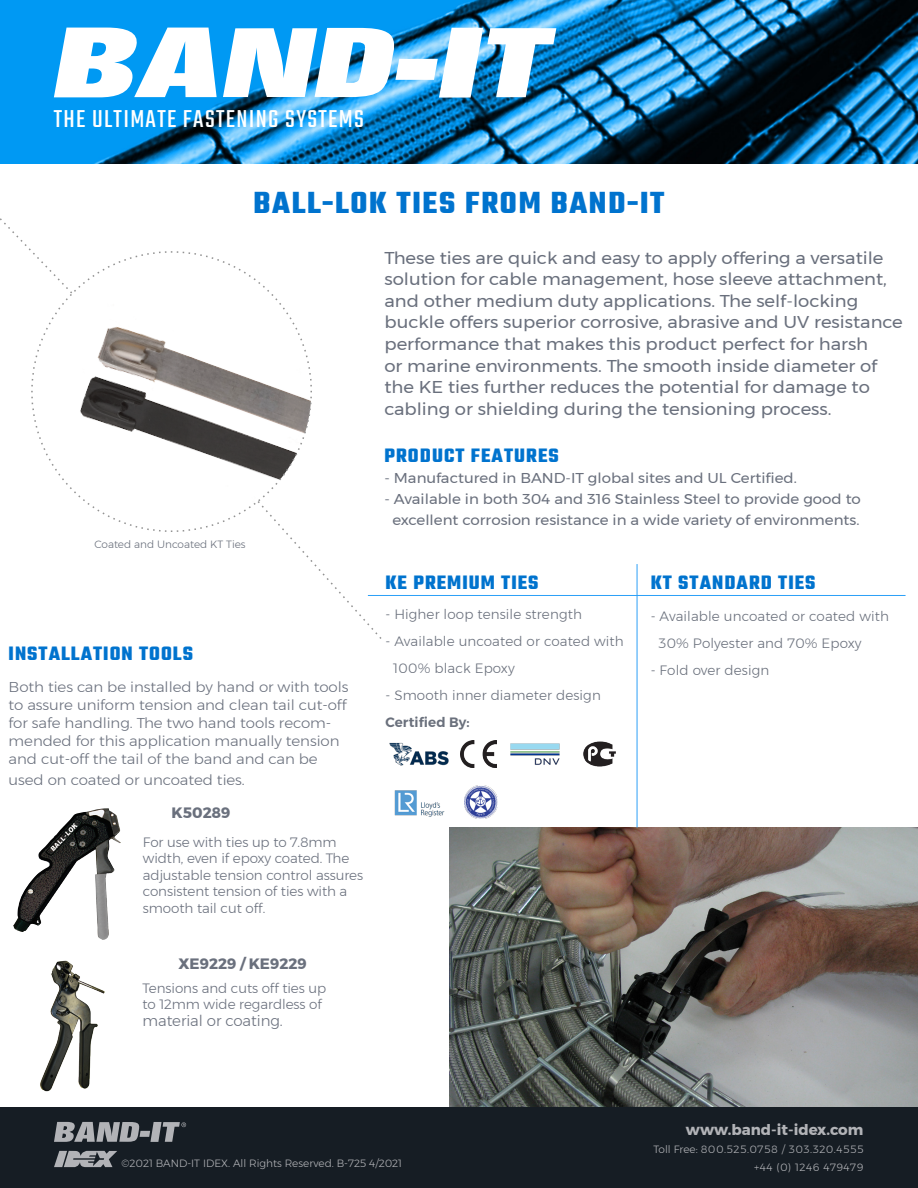
<style>
.page{position:relative;width:918px;height:1188px;background:#fff}
.page>*{position:absolute;margin:0;border:0;box-sizing:border-box;transform-origin:0 0}
.t1{font:700 33px "Teko";letter-spacing:.05em;color:#0073ce}
.t2{font:27px "Teko";letter-spacing:.05em;color:#fff}
.t3{font:700 21px "Teko";letter-spacing:.05em;color:#0073ce}
.t4{font:17.1px/21.6px "Montserrat";color:#6a707d;scale:1.05 1}
.Paragraph_Products{font:700 15px "Montserrat";color:#b2b3b7}
.t5{font:700 15px "Montserrat";color:#6a707d}
.t6{font:300 15px "Montserrat";letter-spacing:-.005em;color:#6a707d}
.t7{font:300 14.25px/18px "Montserrat";letter-spacing:-.005em;color:#6a707d;scale:1.05 1}
.t8{font:14.25px "Montserrat";color:#6a707d;scale:1.05 1}
.t9{font:300 13.5px/16.5px "Montserrat";letter-spacing:-.005em;color:#6a707d}
.t10{font:300 13.5px "Montserrat";letter-spacing:.01em;color:#6a707c}
.t11{font:600 13.5px "Montserrat";letter-spacing:.01em;color:#6a707c}
.Paragraph_Products-2{font:300 10.5px "Montserrat";letter-spacing:.05em;color:#b2b3b7}
.Paragraph_Products-3{font:300 10.5px "Montserrat";color:#b2b3b7}
.t12{font:300 10.5px "Montserrat";color:#6a707c}
</style>
<div class="page">
<img style="left:0;top:0;width:918px;height:164px">
<svg style="left:54px;top:28px;width:163px;height:69px"></svg>
<svg style="left:223px;top:28px;width:333px;height:70px"></svg>
<div style="left:0;top:1107px;width:918px;height:81px;background:#161d24"></div>
<svg style="left:54px;top:1122px;width:132px;height:20px"></svg>
<svg style="left:54px;top:1151px;width:63px;height:16px"></svg>
<svg style="left:0;top:218px;width:382px;height:421px"></svg>
<img style="left:449px;top:828px;width:469px;height:279px">
<img style="left:40px;top:960px;width:65px;height:132px">
<img style="left:13px;top:808px;width:108px;height:132px">
<img style="left:389px;top:743px;width:60px;height:22px">
<img style="left:460px;top:741px;width:37px;height:26px">
<img style="left:511px;top:743px;width:49px;height:22px">
<img style="left:583px;top:741px;width:33px;height:26px">
<img style="left:394px;top:790px;width:51px;height:27px">
<img style="left:464px;top:786px;width:33px;height:33px">
<hr style="left:637px;top:564px;width:1px;height:264px;background:#2ca0f7">
<hr style="left:368px;top:595px;width:538px;height:1px;background:#2ca0f7">
<h2 class="t2" style="left:54px;top:104px;width:312px">THE ULTIMATE FASTENING SYSTEMS</h2>
<h2 class="t1" style="left:253px;top:182px;width:413px">BALL-LOK TIES FROM BAND-IT</h2>
<p class="t12" style="left:94px;top:536px;width:153px">Coated and Uncoated KT Ties</p>
<h1 class="t3" style="left:9px;top:639px;width:186px">INSTALLATION TOOLS</h1>
<p class="t7" style="left:9px;top:677px;width:325px">Both ties can be installed by hand or with tools to assure uniform tension and clean tail cut-off for safe handling. The two hand tools recom&shy;mended for this application manually tension and cut-off the tail of the band and can be</p>
<p class="t7" style="left:9px;top:771px;width:226px">used on coated or uncoated ties.</p>
<p class="t5" style="left:172px;top:801px;width:61px">K50289</p>
<p class="t9" style="left:143px;top:834px;width:222px">For use with ties up to 7.8mm width, even if epoxy coated. The adjustable tension control assures consistent tension of ties with a smooth tail cut off.</p>
<p class="t5" style="left:178px;top:952px;width:130px">XE9229 / KE9229</p>
<p class="t9" style="left:143px;top:979px;width:185px">Tensions and cuts off ties up to 12mm wide regardless of</p>
<p class="t6" style="left:143px;top:1009px;width:142px">material or coating.</p>
<p class="t4" style="left:384px;top:247px;width:495px">These ties are quick and easy to apply offering a versatile solution for cable management, hose sleeve attachment, and other medium duty applications. The self-locking buckle offers superior corrosive, abrasive and UV resistance performance that makes this product perfect for harsh<br>or marine environments. The smooth inside diameter of the KE ties further reduces the potential for damage to cabling or shielding during the tensioning process.</p>
<h1 class="t3" style="left:384px;top:442px;width:176px">PRODUCT FEATURES</h1>
<p class="t8" style="left:384px;top:467px;width:394px">- Manufactured in BAND-IT global sites and UL Certified.</p>
<p class="t8" style="left:384px;top:488px;width:455px">- Available in both 304 and 316 Stainless Steel to provide good to</p>
<p class="t8" style="left:392px;top:509px;width:446px">excellent corrosion resistance in a wide variety of environments.</p>
<h1 class="t3" style="left:385px;top:568px;width:155px">KE PREMIUM TIES</h1>
<p class="t10" style="left:385px;top:604px;width:198px">- Higher loop tensile strength</p>
<p class="t10" style="left:385px;top:631px;width:240px">- Available uncoated or coated with</p>
<p class="t10" style="left:393px;top:658px;width:123px">100% black Epoxy</p>
<p class="t10" style="left:385px;top:685px;width:217px">- Smooth inner diameter design</p>
<p class="t11" style="left:385px;top:712px;width:86px">Certified By:</p>
<h1 class="t3" style="left:651px;top:568px;width:166px">KT STANDARD TIES</h1>
<p class="t10" style="left:651px;top:606px;width:240px">- Available uncoated or coated with</p>
<p class="t10" style="left:658px;top:633px;width:205px">30% Polyester and 70% Epoxy</p>
<p class="t10" style="left:651px;top:660px;width:120px">- Fold over design</p>
<p class="Paragraph_Products-3" style="left:122px;top:1155px;width:282px">©2021 BAND-IT IDEX. All Rights Reserved. B-725 4/2021</p>
<p class="Paragraph_Products" style="left:686px;top:1118px;width:179px">www.band-it-idex.com</p>
<p class="Paragraph_Products-2" style="left:654px;top:1142px;width:211px">Toll Free: 800.525.0758 / 303.320.4555</p>
<p class="Paragraph_Products-2" style="left:754px;top:1160px;width:111px">+44 (0) 1246 479479</p>
</div>
